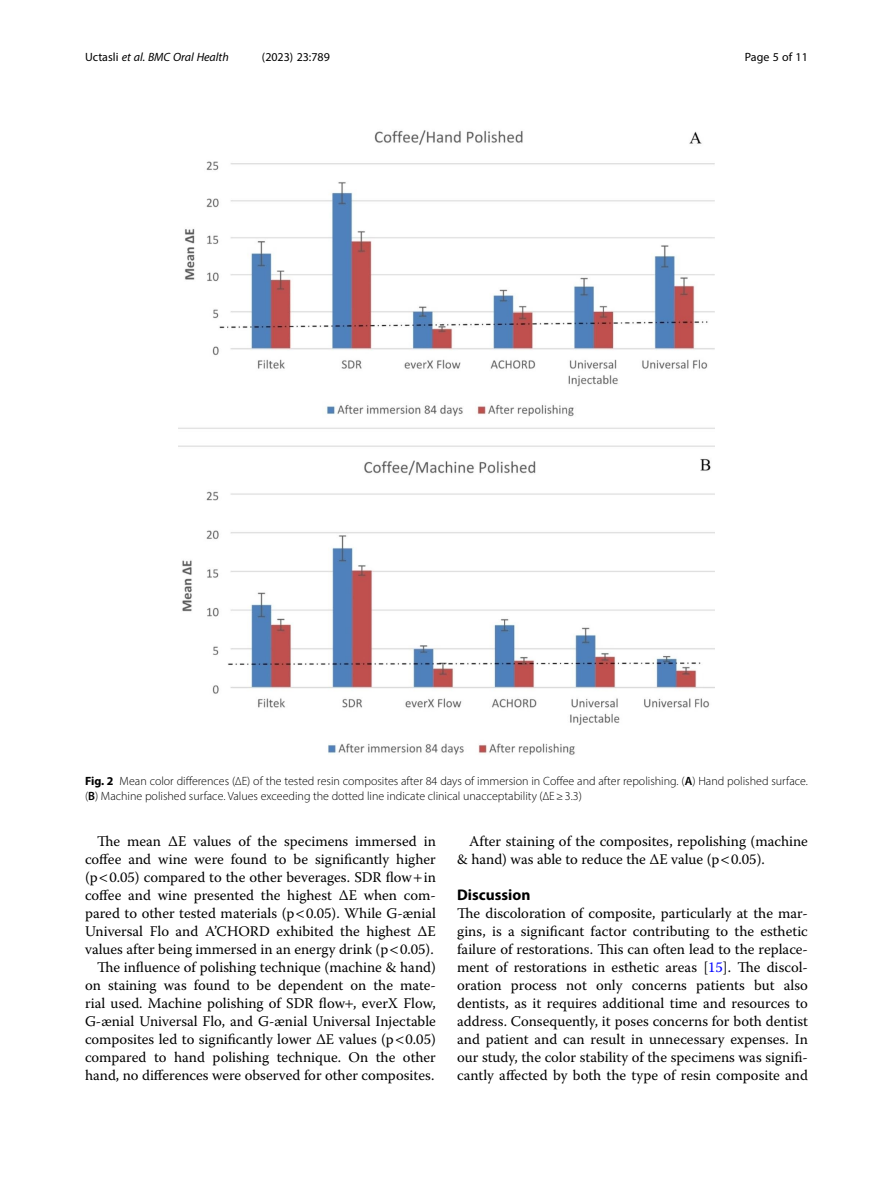
<style>
.page{position:relative;width:893px;height:1191px;background:#fff}
.page>*{position:absolute;margin:0;border:0;box-sizing:border-box;transform-origin:0 0}
.Head_1{font:700 15.45px "Myriad Pro";color:#000}
.Body_Text_Indent{font:14.7px/18px "Warnock Pro";color:#000;text-align:justify}
.Body_Text{font:14.7px/18px "Warnock Pro";color:#000;text-align:justify}
.Figure_Caption{font:300 12px/15px "Myriad Pro";color:#000}
.t1{font:italic 12px "Myriad Pro";color:#000}
.t2{font:12px "Myriad Pro";color:#000}
.s1{font-style:normal}
.s2{font-weight:700}
.s3{font-weight:600}
.s4{color:#00f}
</style>
<div class="page">
<img style="left:178px;top:130px;width:536px;height:625px">
<p class="t1" style="left:85px;top:50px;width:145px"><span class="s1">Uctasli</span> et al. BMC Oral Health</p>
<p class="t2" style="left:262px;top:50px;width:70px">(2023) 23:789</p>
<p class="t2" style="left:745px;top:50px;width:65px">Page 5 of 11</p>
<p class="Figure_Caption" style="left:85px;top:774px;width:724px"><span class="s2">Fig. 2</span> Mean color differences (∆E) of the tested resin composites after 84 days of immersion in Coffee and after repolishing. (<span class="s3">A</span>) Hand polished surface. (<span class="s3">B</span>) Machine polished surface. Values exceeding the dotted line indicate clinical unacceptability (∆E≥3.3)</p>
<p class="Body_Text_Indent" style="left:85px;top:832px;width:352px;text-indent:12px">The mean ∆E values of the specimens immersed in coffee and wine were found to be significantly higher (p 0.05) compared to the other beverages. SDR flow in coffee and wine presented the highest ∆E when com&shy;pared to other tested materials (p 0.05). While G-ænial Universal Flo and A’CHORD exhibited the highest ∆E values after being immersed in an energy drink (p 0.05).</p>
<p class="Body_Text_Indent" style="left:85px;top:958px;width:352px;text-indent:12px">The influence of polishing technique (machine &amp; hand) on staining was found to be dependent on the mate&shy;rial used. Machine polishing of SDR flow , everX Flow, G-ænial Universal Flo, and G-ænial Universal Injectable composites led to significantly lower ∆E values (p 0.05) compared to hand polishing technique. On the other hand, no differences were observed for other composites.</p>
<p class="Body_Text_Indent" style="left:457px;top:832px;width:352px;text-indent:12px">After staining of the composites, repolishing (machine &amp; hand) was able to reduce the ∆E value (p 0.05).</p>
<p class="Head_1" style="left:457px;top:885px;width:75px">Discussion</p>
<p class="Body_Text" style="left:457px;top:904px;width:352px">The discoloration of composite, particularly at the mar&shy;gins, is a significant factor contributing to the esthetic failure of restorations. This can often lead to the replace&shy;ment of restorations in esthetic areas [<span class="s4">15</span>]. The discol&shy;oration process not only concerns patients but also dentists, as it requires additional time and resources to address. Consequently, it poses concerns for both dentist and patient and can result in unnecessary expenses. In our study, the color stability of the specimens was signifi&shy;cantly affected by both the type of resin composite and</p>
</div>
